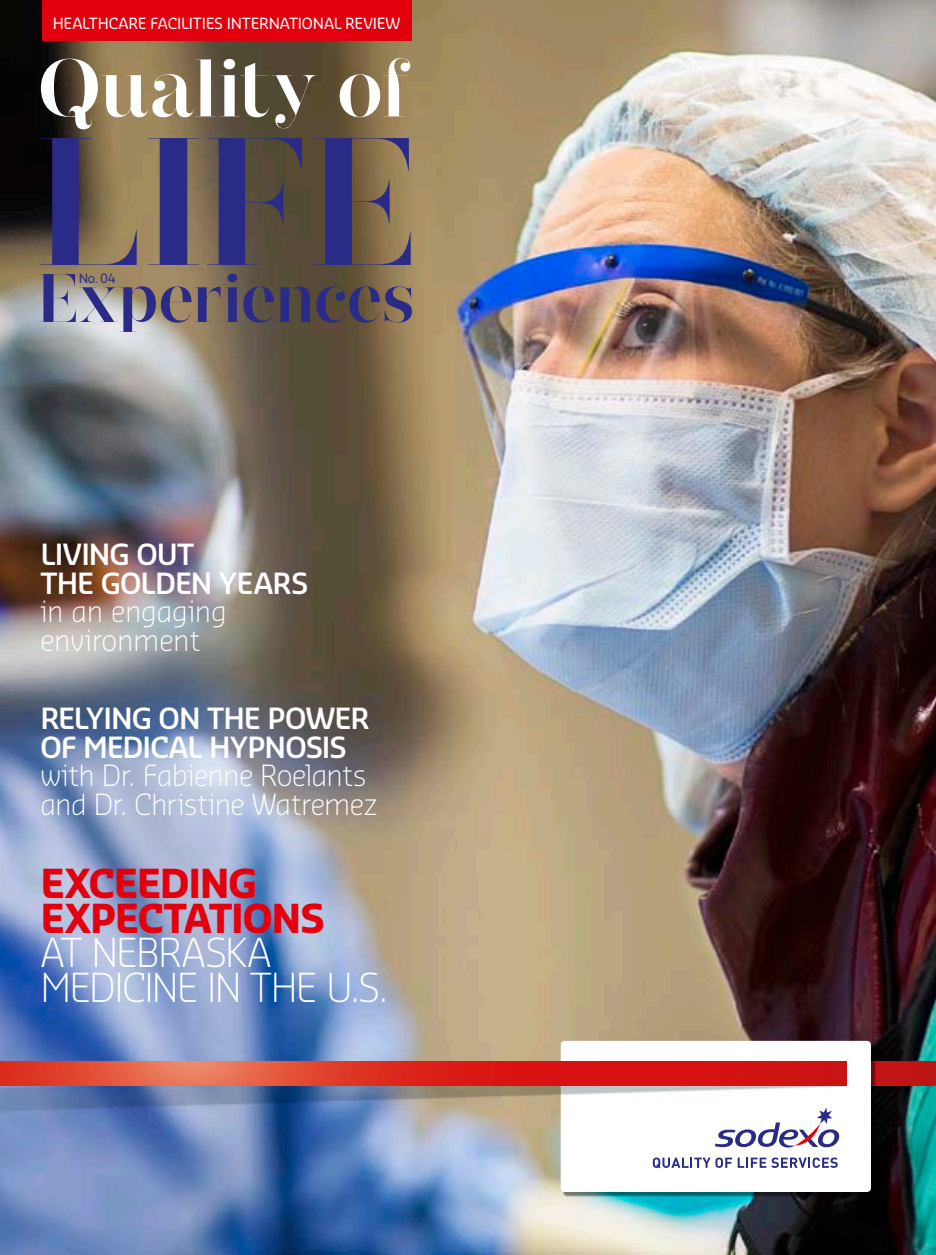
<style>
.page{position:relative;width:936px;height:1255px;background:#fff}
.page>*{position:absolute;margin:0;border:0;box-sizing:border-box;transform-origin:0 0}
.t1{font:300 39px/34.5px "Sansa Pro";letter-spacing:-.045em;color:#fff}
.t2{font:700 39px/34.5px "Sansa Pro";letter-spacing:-.035em;color:#e3000e}
.t3{font:300 28.5px/28.5px "Sansa Pro";letter-spacing:-.015em;color:#fff}
.t4{font:600 28.5px/28.5px "Sansa Pro";letter-spacing:-.03em;color:#fff}
.t5{font:15px "Sansa Pro";letter-spacing:-.01em;color:#fff}
.t6{font:12.75px "Sansa Pro";color:#2a2b86}
</style>
<div class="page">
<img style="left:0;top:0;width:935px;height:1254px">
<div style="left:870px;top:1061px;width:65px;height:24px;background:#bf1514"></div>
<svg style="left:562px;top:1042px;width:313px;height:154px"></svg>
<div style="left:560px;top:1040px;width:310px;height:151px;background:#fff;border-radius:4px"></div>
<img style="left:0;top:1049px;width:846px;height:76px">
<svg style="left:0;top:1061px;width:846px;height:24px;background:#dc3226"></svg>
<svg style="left:714px;top:1107px;width:126px;height:41px"></svg>
<svg style="left:652px;top:1157px;width:185px;height:11px"></svg>
<div style="left:43px;top:0;width:368px;height:40px;background:#e3000e"></div>
<svg style="left:40px;top:138px;width:370px;height:127px;background:#5d525b"></svg>
<svg style="left:41px;top:58px;width:369px;height:71px"></svg>
<svg style="left:39px;top:273px;width:373px;height:59px;background:#756b6f"></svg>
<p class="t5" style="left:53px;top:13px;width:349px">HEALTHCARE FACILITIES INTERNATIONAL REVIEW</p>
<p class="t6" style="left:79px;top:270px;width:38px">NO. 04</p>
<p class="t4" style="left:40px;top:539px;width:270px">LIVING OUT<br>THE GOLDEN YEARS</p>
<p class="t3" style="left:40px;top:596px;width:188px">in an engaging environment</p>
<p class="t4" style="left:40px;top:703px;width:331px">RELYING ON THE POWER<br>OF MEDICAL HYPNOSIS</p>
<p class="t3" style="left:40px;top:760px;width:338px">with D r. Fabienne Roelants and Dr. Christine Watremez</p>
<h1 class="t2" style="left:40px;top:865px;width:286px">EXCEEDING<br>EXPECTATIONS</h1>
<h1 class="t1" style="left:40px;top:934px;width:350px">at Nebraska<br>Medicine in the U.S.</h1>
</div>
